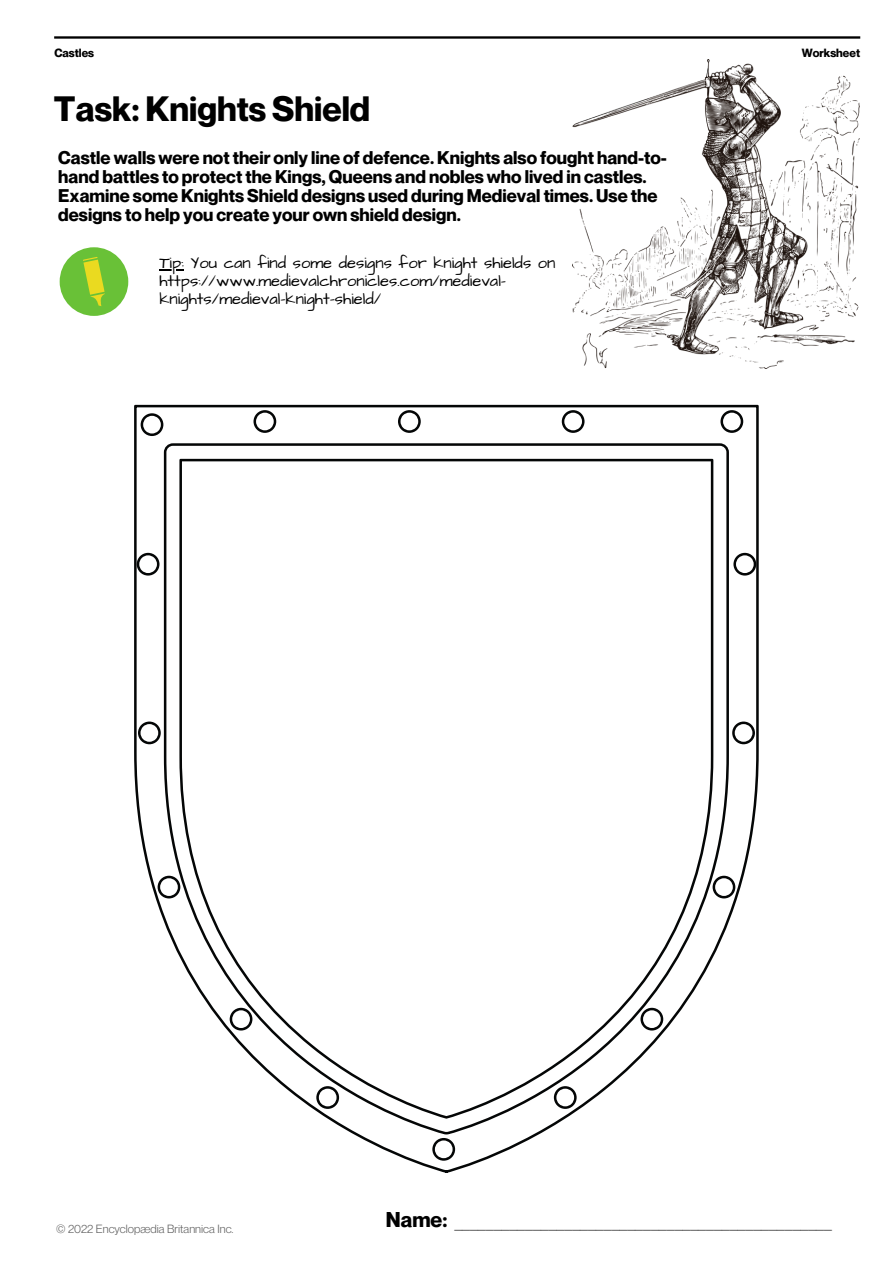
<style>
.page{position:relative;width:893px;height:1264px;background:#fff}
.page>*{position:absolute;margin:0;border:0;box-sizing:border-box;transform-origin:0 0}
.t1{font:700 34.5px "Neue Montreal";color:#000}
.t2{font:300 21px "Neue Montreal";color:#000}
.t3{font:700 18px/19px "Neue Montreal";color:#000}
.t4{font:16.5px/18px "Architects Daughter";color:#000}
.t5{font:11.7px "Neue Montreal";color:#646464}
.t6{font:700 11.7px "Neue Montreal";color:#000}
.s1{font-weight:700}
</style>
<div class="page">
<svg style="left:54px;top:36px;width:806px;height:3px;background:#383838"></svg>
<div style="left:60px;top:247px;width:68px;height:69px;background:#69c137;border-radius:50%"></div>
<svg style="left:83px;top:257px;width:22px;height:49px"></svg>
<img style="left:573px;top:60px;width:286px;height:309px">
<svg style="left:134px;top:405px;width:624px;height:767px"></svg>
<svg style="left:164px;top:443px;width:565px;height:691px"></svg>
<svg style="left:316px;top:1086px;width:23px;height:22px"></svg>
<svg style="left:230px;top:1007px;width:22px;height:23px"></svg>
<svg style="left:158px;top:875px;width:22px;height:23px"></svg>
<svg style="left:138px;top:721px;width:23px;height:23px"></svg>
<svg style="left:137px;top:553px;width:22px;height:22px"></svg>
<svg style="left:554px;top:1086px;width:22px;height:22px"></svg>
<svg style="left:640px;top:1007px;width:23px;height:23px"></svg>
<svg style="left:712px;top:875px;width:23px;height:23px"></svg>
<svg style="left:732px;top:721px;width:23px;height:23px"></svg>
<svg style="left:733px;top:553px;width:23px;height:22px"></svg>
<svg style="left:141px;top:413px;width:22px;height:23px"></svg>
<svg style="left:253px;top:410px;width:23px;height:23px"></svg>
<svg style="left:561px;top:410px;width:23px;height:23px"></svg>
<svg style="left:398px;top:410px;width:23px;height:23px"></svg>
<svg style="left:720px;top:410px;width:23px;height:23px"></svg>
<svg style="left:432px;top:1137px;width:23px;height:23px"></svg>
<svg style="left:159px;top:269px;width:25px;height:1px"></svg>
<p class="t6" style="left:54px;top:46px;width:41px">Castles</p>
<p class="t6" style="left:801px;top:46px;width:60px">Worksheet</p>
<h1 class="t1" style="left:54px;top:88px;width:318px">Task: Knights Shield</h1>
<p class="t3" style="left:58px;top:148px;width:610px">Castle walls were not their only line of defence. Knights also fought hand-to&shy;hand battles to protect the Kings, Queens and nobles who lived in castles.<br>Examine some Knights Shield designs used during Medieval times. Use the designs to help you create your own shield design.</p>
<p class="t4" style="left:159px;top:254px;width:397px">Tip: You can find some designs for knight shields on https://www.medievalchronicles.com/medieval&shy;knights/medieval-knight-shield/</p>
<p class="t5" style="left:56px;top:1222px;width:179px">© 2022 Encyclopædia Britannica Inc.</p>
<p class="t2" style="left:386px;top:1206px;width:447px"><span class="s1">Name:</span> ________________________________________________</p>
</div>
